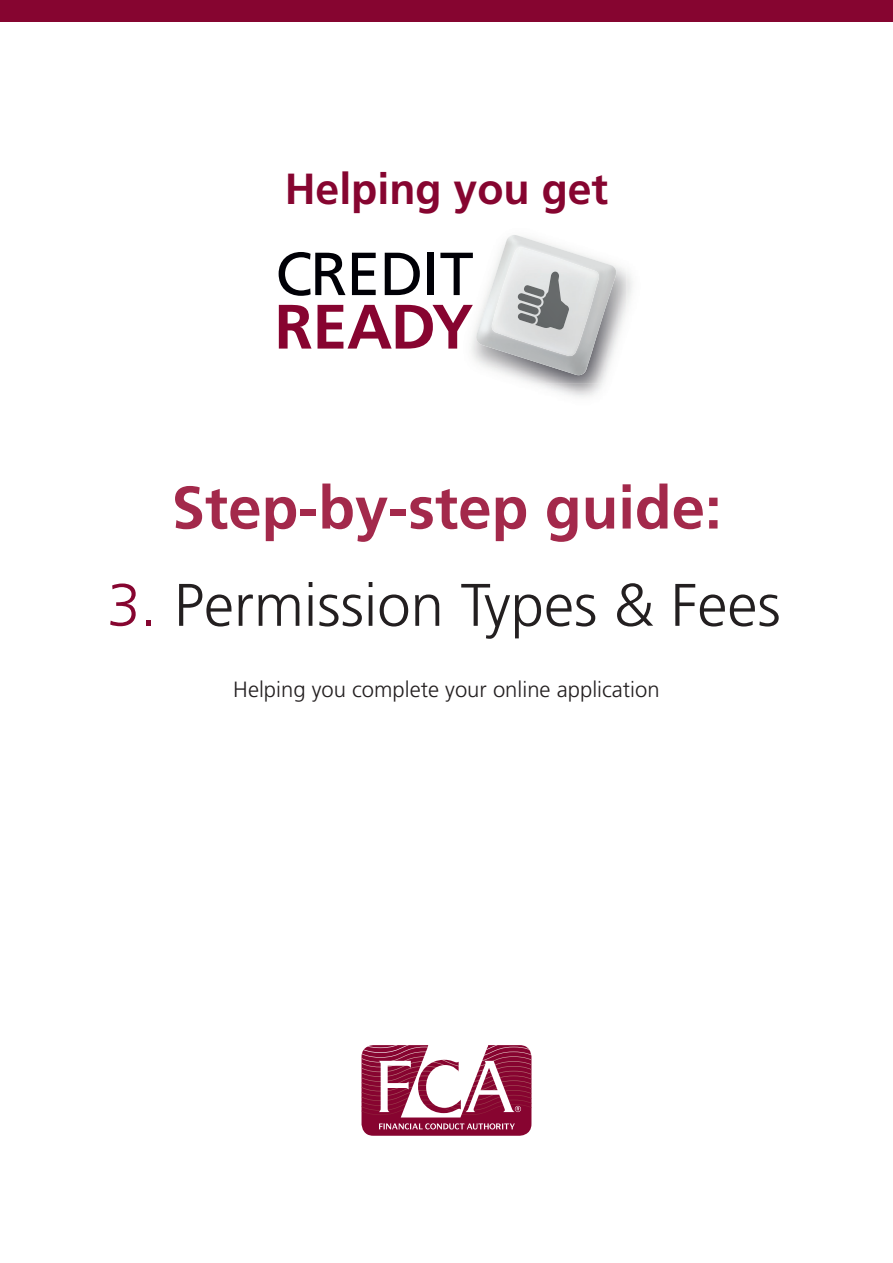
<style>
.page{position:relative;width:893px;height:1263px;background:#fff}
.page>*{position:absolute;margin:0;border:0;box-sizing:border-box;transform-origin:0 0}
.t1{font:300 60px "Frutiger";color:#231f20}
.t2{font:700 60px "Frutiger";color:#a3294b}
.t3{font:700 43.5px "Frutiger";color:#860530}
.t4{font:300 22.05px "Frutiger";color:#231f20}
.s1{color:#860530}
</style>
<div class="page">
<div style="left:0;top:0;width:893px;height:21px;background:#860530"></div>
<svg style="left:362px;top:1045px;width:169px;height:91px"></svg>
<img style="left:476px;top:235px;width:140px;height:140px">
<img style="left:492px;top:247px;width:107px;height:109px">
<img style="left:518px;top:272px;width:51px;height:58px">
<svg style="left:279px;top:252px;width:66px;height:44px"></svg>
<svg style="left:352px;top:253px;width:24px;height:42px"></svg>
<svg style="left:385px;top:253px;width:35px;height:42px"></svg>
<div style="left:428px;top:253px;width:6px;height:42px;background:#000006"></div>
<svg style="left:440px;top:253px;width:33px;height:42px"></svg>
<svg style="left:279px;top:305px;width:32px;height:44px"></svg>
<svg style="left:318px;top:305px;width:155px;height:44px"></svg>
<h2 class="t3" style="left:285px;top:163px;width:325px">Helping you get</h2>
<h1 class="t2" style="left:172px;top:472px;width:552px">Step-by-step guide:</h1>
<h1 class="t1" style="left:107px;top:571px;width:675px"><span class="s1">3.</span> Permission Types &amp; Fees</h1>
<p class="t4" style="left:233px;top:677px;width:428px">Helping you complete your online application</p>
</div>
